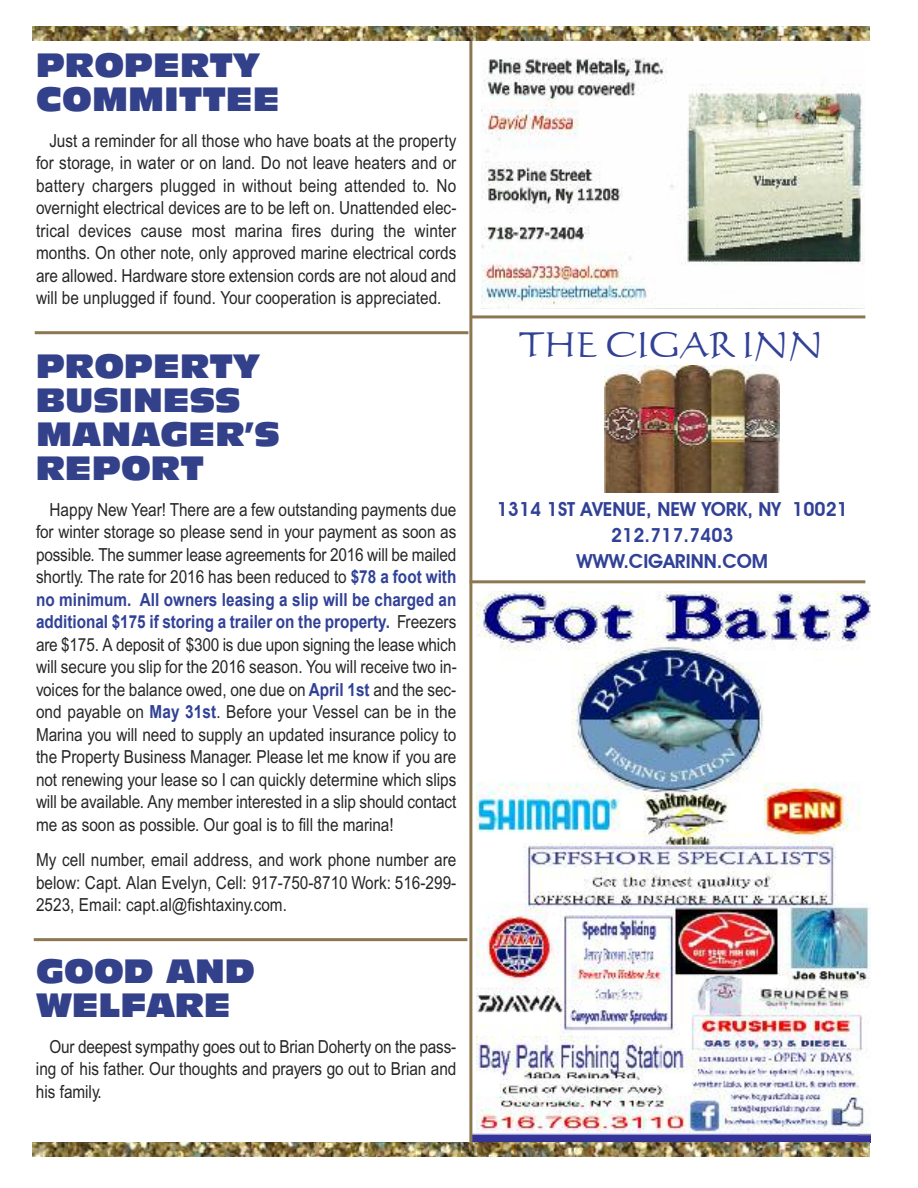
<style>
.page{position:relative;width:918px;height:1188px;background:#fff}
.page>*{position:absolute;margin:0;border:0;box-sizing:border-box;transform-origin:0 0}
.t1{font:34.2px "Calligraphic 421 BT Roman B";color:#314196}
.t2{font:33px/33.9px "Antique Olive Nord";letter-spacing:.005em;color:#33418b;scale:.85 1}
.t3{font:600 19.35px/26px "Avant Garde IT Cby BT";color:#314196;text-align:center}
.t4{font:18px/22.5px "Arial";color:#272627;text-align:justify;scale:.85 1}
.s1{font-weight:700;color:#314196}
</style>
<div class="page">
<img style="left:477px;top:591px;width:394px;height:551px">
<img style="left:472px;top:1134px;width:385px;height:7px">
<img style="left:32px;top:1142px;width:837px;height:14px">
<hr style="left:469px;top:39px;width:3px;height:1103px;background:#8c7751">
<img style="left:604px;top:365px;width:175px;height:128px">
<hr style="left:470px;top:315px;width:395px;height:3px;background:#8c7751">
<hr style="left:470px;top:580px;width:395px;height:3px;background:#8c7751">
<img style="left:481px;top:58px;width:384px;height:251px">
<img style="left:32px;top:26px;width:837px;height:14px">
<hr style="left:35px;top:331px;width:433px;height:3px;background:#8c7751">
<hr style="left:34px;top:938px;width:433px;height:3px;background:#8c7751">
<h2 class="t2" style="left:36px;top:51px;width:288px">PROPERTY<br>COMMITTEE</h2>
<p class="t4" style="left:36px;top:131px;width:496px;text-indent:14px">Just a reminder for all those who have boats at the property for storage, in water or on land. Do not leave heaters and or battery chargers plugged in without being attended to. No overnight electrical devices are to be left on. Unattended elec&shy;trical devices cause most marina fires during the winter months. On other note, only approved marine electrical cords are allowed. Hardware store extension cords are not aloud and will be unplugged if found. Your cooperation is appreciated.</p>
<h2 class="t2" style="left:36px;top:351px;width:288px">PROPERTY<br>BUSINESS<br>MANAGER’S<br>REPORT</h2>
<p class="t4" style="left:36px;top:500px;width:497px;text-indent:14px">Happy New Year! There are a few outstanding payments due for winter storage so please send in your payment as soon as possible. The summer lease agreements for 2016 will be mailed shortly. The rate for 2016 has been reduced to <span class="s1">$78 a foot with no minimum. All owners leasing a slip will be charged an additional $175 if storing a trailer on the property.</span> Freezers are $175. A deposit of $300 is due upon signing the lease which will secure you slip for the 2016 season. You will receive two in&shy;voices for the balance owed, one due on <span class="s1">April 1st</span> and the sec&shy;ond payable on <span class="s1">May 31st</span>. Before your Vessel can be in the Marina you will need to supply an updated insurance policy to the Property Business Manager. Please let me know if you are not renewing your lease so I can quickly determine which slips will be available. Any member interested in a slip should contact me as soon as possible. Our goal is to fill the marina!</p>
<p class="t4" style="left:36px;top:850px;width:496px">My cell number, email address, and work phone number are below: Capt. Alan Evelyn, Cell: 917-750-8710 Work: 516-299- 2523, Email: capt.al@fishtaxiny.com.</p>
<h2 class="t2" style="left:36px;top:957px;width:259px">GOOD AND<br>WELFARE</h2>
<p class="t4" style="left:36px;top:1037px;width:496px;text-indent:14px">Our deepest sympathy goes out to Brian Doherty on the pass&shy;ing of his father. Our thoughts and prayers go out to Brian and his family.</p>
<h1 class="t1" style="left:520px;top:322px;width:305px">THE CIGAR INN</h1>
<p class="t3" style="left:497px;top:496px;width:353px">1314 1ST AVENUE, NEW YORK, NY 10021<br>212.717.7403<br>WWW.CIGARINN.COM</p>
</div>
